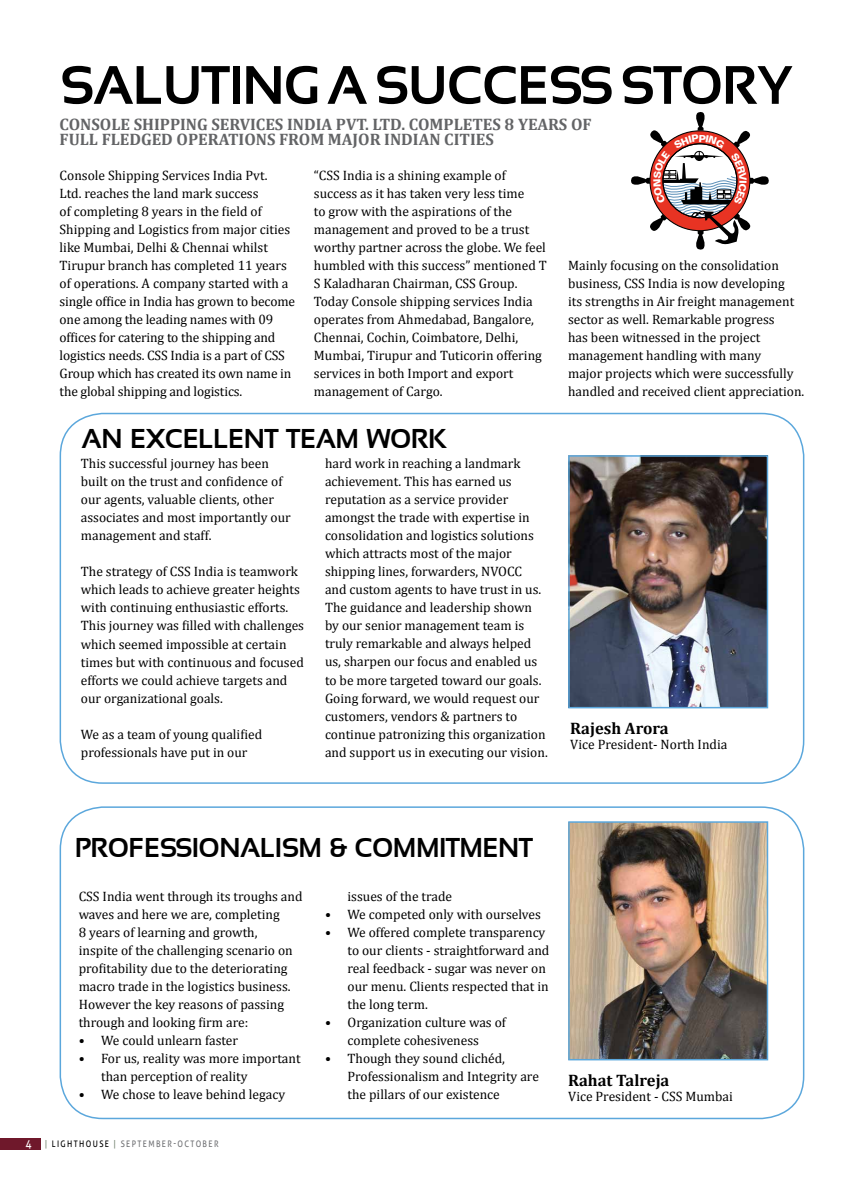
<style>
.page{position:relative;width:864px;height:1183px;background:#fff}
.page>*{position:absolute;margin:0;border:0;box-sizing:border-box;transform-origin:0 0}
.t1{font:700 54px "Sansation";letter-spacing:-.02em;color:#000}
.t2{font:700 27px "Sansation";letter-spacing:-.02em;color:#000}
.t3{font:700 16.65px/15px "Cambria";color:#636466}
.t4{font:700 16.65px "Cambria";color:#000}
.t5{font:13.65px/18px "Cambria";color:#000}
.t6{font:12px "Aller";color:#fff;scale:.85 1}
.t7{font:9px "Aller";letter-spacing:.18em;color:#717275;scale:.85 1}
.s1{color:#748370}
.s2{color:#000}
</style>
<div class="page">
<div style="left:0;top:1138px;width:41px;height:11px;background:#6f182b"></div>
<div style="left:60px;top:806px;width:744px;height:312px;border:2px solid #5ba7dc;border-radius:43px"></div>
<div style="left:60px;top:412px;width:744px;height:371px;border:2px solid #5ba7dc;border-radius:43px"></div>
<img style="left:571px;top:824px;width:193px;height:233px">
<div style="left:568px;top:821px;width:199px;height:239px;border:2px solid #5ba7dc"></div>
<img style="left:571px;top:458px;width:193px;height:247px">
<div style="left:568px;top:455px;width:199px;height:253px;border:2px solid #5ba7dc"></div>
<svg style="left:631px;top:112px;width:138px;height:138px"></svg>
<h1 class="t1" style="left:60px;top:54px;width:732px">SALUTING A SUCCESS STORY</h1>
<p class="t3" style="left:60px;top:116px;width:533px">CONSOLE SHIPPING SERVICES INDIA PVT. LTD. COMPLETES 8 YEARS OF<br>FULL FLEDGED OPERATIONS FROM MAJOR INDIAN CITIES</p>
<p class="t5" style="left:60px;top:166px;width:237px">Console Shipping Services India Pvt.<br>Ltd. reaches the land mark success<br>of completing 8 years in the field of Shipping and Logistics from major cities like Mumbai, Delhi &amp; Chennai whilst Tirupur branch has completed 11 years of operations. A company started with a single office in India has grown to become one among the leading names with 09 offices for catering to the shipping and logistics needs. CSS India is a part of CSS Group which has created its own name in the global shipping and logistics.</p>
<p class="t5" style="left:314px;top:166px;width:234px">“CSS India is a shining example of success as it has taken very less time<br>to grow with the aspirations of the management and proved to be a trust worthy partner across the globe. We feel humbled with this success” mentioned T S Kaladharan Chairman, CSS Group.<br>Today Console shipping services India operates from Ahmedabad, Bangalore, Chennai, Cochin, Coimbatore, Delhi, Mumbai, Tirupur and Tuticorin offering services in both Import and export management of Cargo.</p>
<h2 class="t2" style="left:81px;top:423px;width:367px">AN EXCELLENT TEAM WORK</h2>
<p class="t5" style="left:81px;top:454px;width:211px">This successful journey has been built on the trust and confidence of our agents, valuable clients, other associates and most importantly our management and staff.</p>
<p class="t5" style="left:81px;top:562px;width:224px">The strategy of CSS India is teamwork which leads to achieve greater heights with continuing enthusiastic efforts.<br>This journey was filled with challenges which seemed impossible at certain times but with continuous and focused efforts we could achieve targets and our organizational goals.</p>
<p class="t5" style="left:81px;top:724px;width:183px">We as a team of young qualified professionals have put in our</p>
<p class="t5" style="left:325px;top:454px;width:224px">hard work in reaching a landmark achievement. This has earned us reputation as a service provider amongst the trade with expertise in consolidation and logistics solutions which attracts most of the major shipping lines, forwarders, NVOCC<br>and custom agents to have trust in us.<br>The guidance and leadership shown by our senior management team is truly remarkable and always helped us, sharpen our focus and enabled us to be more targeted toward our goals.<br>Going forward, we would request our customers, vendors &amp; partners to continue patronizing this organization and support us in executing our vision.</p>
<p class="t5" style="left:568px;top:256px;width:238px">Mainly focusing on the consolidation business, CSS India is now developing<br>its strengths in Air freight management sector as well. Remarkable progress<br>has been witnessed in the project management handling with many<br>major projects which were successfully handled and received client appreciation.</p>
<p class="t4" style="left:570px;top:718px;width:100px">Rajesh Arora</p>
<p class="t5" style="left:570px;top:735px;width:158px">Vice President- North India</p>
<h2 class="t2" style="left:75px;top:831px;width:460px">PROFESSIONALISM &amp; COMMITMENT</h2>
<p class="t5" style="left:79px;top:886px;width:225px">CSS India went through its troughs and waves and here we are, completing<br>8 years of learning and growth,<br>inspite of the challenging scenario on profitability due to the deteriorating macro trade in the logistics business.<br>However the key reasons of passing through and looking firm are:</p>
<p class="t5" style="left:79px;top:1030px;width:161px">• We could unlearn faster</p>
<p class="t5" style="left:101px;top:1048px;width:201px;text-indent:-23px">• For us, reality was more important than perception of reality</p>
<p class="t5" style="left:79px;top:1084px;width:208px">• We chose to leave behind legacy</p>
<p class="t6" style="left:25px;top:1136px;width:9px">4</p>
<p class="t7" style="left:45px;top:1137px;width:206px"><span class="s1">|</span> <span class="s2">LIGHTHOUSE</span> <span class="s1">|</span> SEPTEMBER-OCTOBER</p>
<p class="t5" style="left:347px;top:886px;width:106px">issues of the trade</p>
<p class="t5" style="left:325px;top:904px;width:217px">• We competed only with ourselves</p>
<p class="t5" style="left:347px;top:922px;width:203px;text-indent:-23px">• We offered complete transparency to our clients - straightforward and real feedback - sugar was never on our menu. Clients respected that in the long term.</p>
<p class="t5" style="left:325px;top:1012px;width:182px;text-align:center">• Organization culture was of complete cohesiveness</p>
<p class="t5" style="left:347px;top:1048px;width:193px;text-indent:-23px">• Though they sound clichéd,<br>Professionalism and Integrity are the pillars of our existence</p>
<p class="t4" style="left:568px;top:1069px;width:103px">Rahat Talreja</p>
<p class="t5" style="left:568px;top:1086px;width:166px">Vice President - CSS Mumbai</p>
</div>
